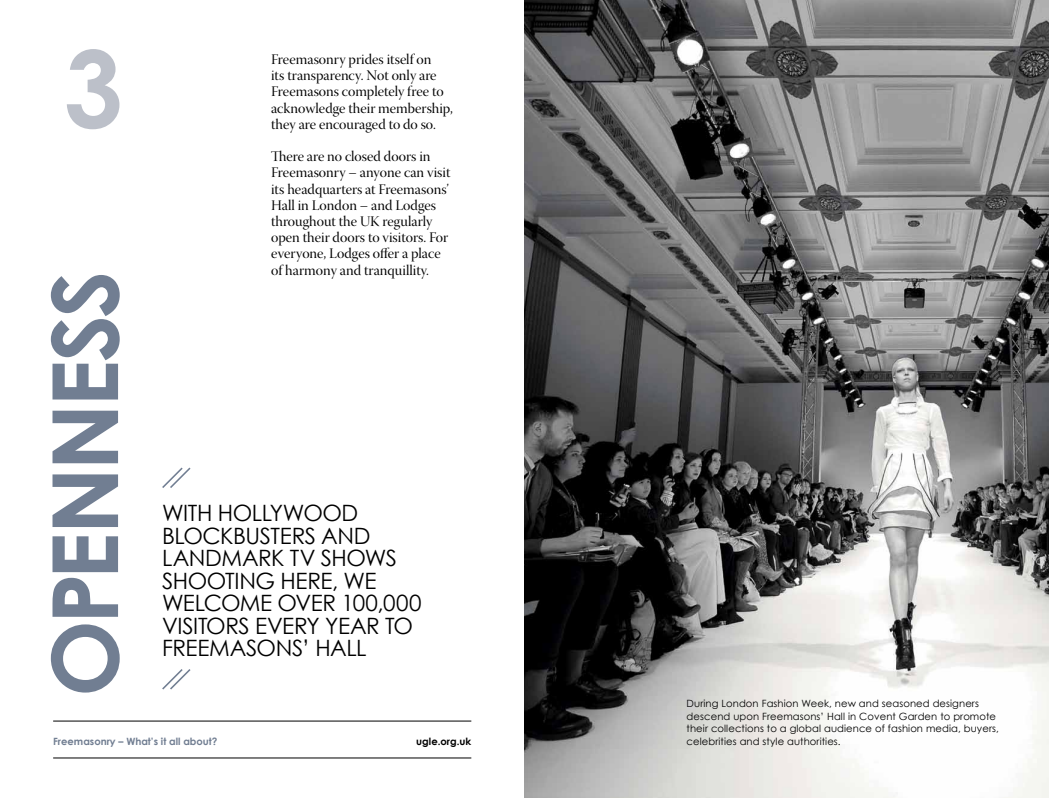
<style>
.page{position:relative;width:1049px;height:798px;background:#fff}
.page>*{position:absolute;margin:0;border:0;box-sizing:border-box;transform-origin:0 0}
.t1{font:700 106.25px "Century Gothic";color:#bcc0c9}
.t2{font:700 91.25px "Century Gothic";color:#717e92}
.t3{font:22.5px/22.5px "Century Gothic";letter-spacing:-.02em;color:#000}
.t4{font:14.62px/16.2px "Warnock Pro Disp";color:#000}
.t5{font:10px/12.5px "Century Gothic";letter-spacing:.01em;color:#000}
.t6{font:700 10px "Century Gothic";color:#717e92}
.t7{font:700 10px "Century Gothic";color:#000}
</style>
<div class="page">
<img style="left:524px;top:0;width:525px;height:797px">
<svg style="left:162px;top:467px;width:29px;height:21px"></svg>
<svg style="left:162px;top:669px;width:29px;height:21px"></svg>
<hr style="left:53px;top:720px;width:418px;height:1px;background:#000">
<hr style="left:53px;top:757px;width:418px;height:1px;background:#000">
<h1 class="t1" style="left:64px;top:22px;width:61px">3</h1>
<h2 class="t2" style="left:28px;top:696px;width:419px;rotate:-90deg">openness</h2>
<p class="t4" style="left:271px;top:53px;width:183px">Freemasonry prides itself on<br>its transparency. Not only are<br>Freemasons completely free to acknowledge their membership, they are encouraged to do so.</p>
<p class="t4" style="left:271px;top:150px;width:181px">There are no closed doors in<br>Freemasonry – anyone can visit its headquarters at Freemasons’<br>Hall in London – and Lodges throughout the UK regularly open their doors to visitors. For everyone, Lodges offer a place of harmony and tranquillity.</p>
<h3 class="t3" style="left:162px;top:501px;width:261px">With Hollywood blockbusters and landmark TV sh ows shooting h ere, we welcome over 100,000 visitors every year to<br>Freemasons’ Hall</h3>
<p class="t5" style="left:687px;top:697px;width:314px">During London Fashion Week, new and seasoned designers descend upon Freemasons’ Hall in Covent Garden to promote their collections to a global audience of fashion media, buyers,</p>
<p class="t6" style="left:53px;top:734px;width:166px">Freemasonry – What’s it all about?</p>
<p class="t7" style="left:416px;top:734px;width:57px">ugle.org.uk</p>
<p class="t5" style="left:687px;top:734px;width:156px">celebrities and style authorities.</p>
</div>
